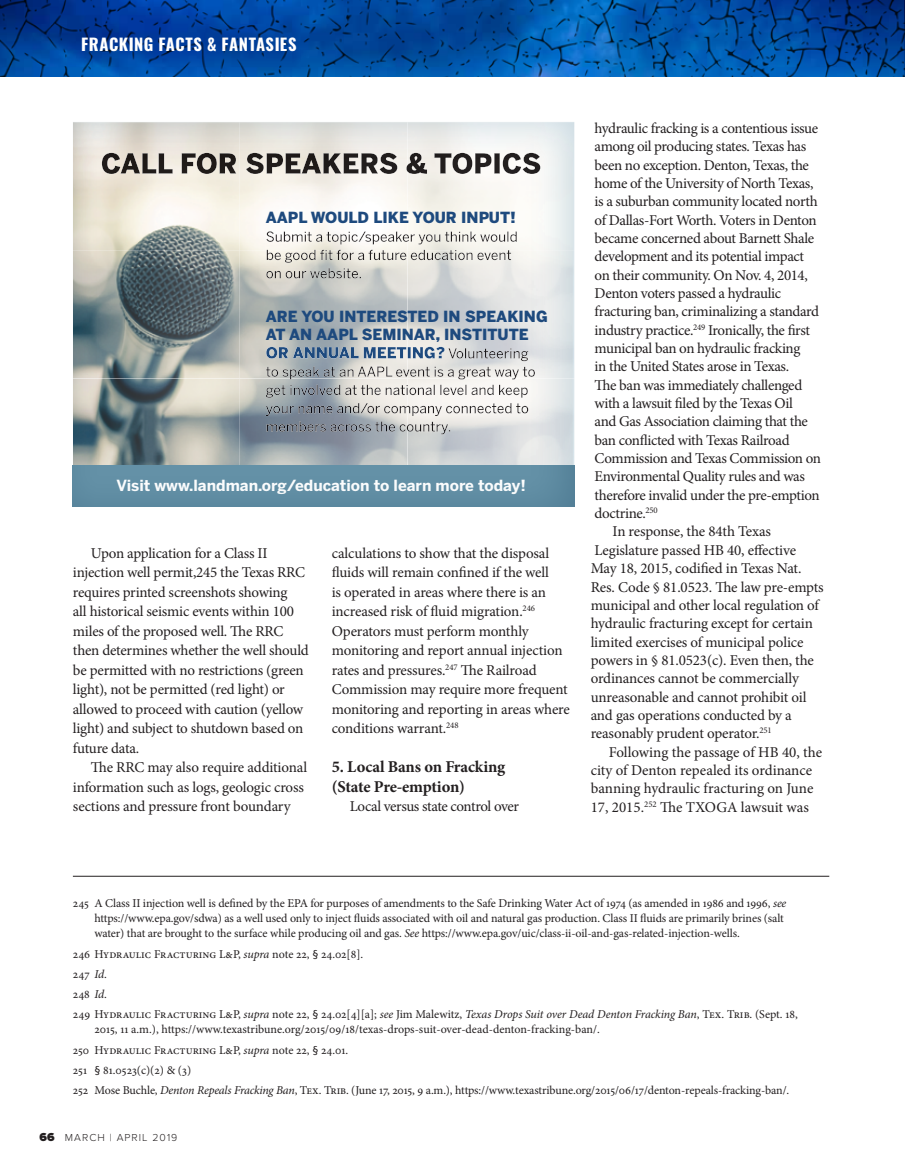
<style>
.page{position:relative;width:905px;height:1175px;background:#fff}
.page>*{position:absolute;margin:0;border:0;box-sizing:border-box;transform-origin:0 0}
.t1{font:700 16.5px/19.5px "Minion Pro";letter-spacing:-.015em;color:#231f20}
.t2{font:700 16.5px "Oswald";letter-spacing:.03em;color:#fff}
.t3{font:900 15.3px/18.3px "Benton Sans";color:#1e4a7e}
.t4{font:700 15.3px "Benton Sans";color:#fff}
.t5{font:15px/19.5px "Minion Pro";letter-spacing:-.02em;color:#231f20}
.t6{font:15px "Minion Pro";color:#231f20}
.t7{font:12px/20.2px "Minion Pro";letter-spacing:-.005em;color:#231f20}
.t8{font:300 10.5px "Proxima Nova";letter-spacing:.1em;color:#231f20}
.s1{font-style:italic}
.s2{font-family:"Calibri"}
.s3{font-weight:900;font-size:12px}
</style>
<div class="page">
<hr style="left:73px;top:876px;width:756px;height:1px;background:#231f20">
<div style="left:71px;top:121px;width:506px;height:388px;background:#6491a7;opacity:.35"></div>
<hr style="left:904px;top:0;width:1px;height:77px;background:#2864b0">
<img style="left:0;top:0;width:904px;height:77px">
<p class="t2" style="left:81px;top:36px;width:217px">FRACKING FACTS &amp; FANTASIES</p>
<p class="t3" style="left:266px;top:209px;width:251px">AAPL WOULD LIKE YOUR INPUT!</p>
<p class="t3" style="left:266px;top:307px;width:284px">ARE YOU INTERESTED IN SPEAKING<br>AT AN AAPL SEMINAR, INSTITUTE</p>
<p class="t4" style="left:116px;top:475px;width:411px">Visit www.landman.org/education to learn more today!</p>
<p class="t5" style="left:73px;top:543px;width:237px;text-indent:18px">Upon application for a Class II injection well permit,245 the Texas RRC requires printed screenshots showing<br>all historical seismic events within 100 miles of the proposed well. The RRC then determines whether the well should be permitted with no restrictions (green light), not be permitted (red light) or allowed to proceed with caution (yellow light) and subject to shutdown based on future data.</p>
<p class="t5" style="left:73px;top:757px;width:236px;text-indent:18px">The RRC may also require additional information such as logs, geologic cross sections and pressure front boundary</p>
<p class="t5" style="left:332px;top:543px;width:240px">calculations to show that the disposal fluids will remain confined if the well<br>is operated in areas where there is an increased risk of fluid migration.<sup>246<br></sup>Operators must perform monthly monitoring and report annual injection rates and pressures.<sup>247</sup> The Railroad Commission may require more frequent monitoring and reporting in areas where conditions warrant.<sup>248</sup></p>
<p class="t1" style="left:332px;top:757px;width:175px">5. Local Bans on Fracking (State Pre-emption)</p>
<p class="t5" style="left:350px;top:796px;width:171px">Local versus state control over</p>
<p class="t5" style="left:594px;top:119px;width:225px">hydraulic fracking is a contentious issue</p>
<p class="t5" style="left:594px;top:137px;width:213px">among oil producing states. Texas has</p>
<p class="t5" style="left:594px;top:155px;width:216px">been no exception. Denton, Texas, the</p>
<p class="t5" style="left:594px;top:174px;width:220px">home of the University of North Texas,</p>
<p class="t5" style="left:594px;top:192px;width:225px">is a suburban community located north</p>
<p class="t5" style="left:594px;top:210px;width:223px">of Dallas-Fort Worth. Voters in Denton</p>
<p class="t5" style="left:594px;top:229px;width:221px">became concerned about Barnett Shale</p>
<p class="t5" style="left:594px;top:247px;width:211px">development and its potential impact</p>
<p class="t5" style="left:594px;top:265px;width:215px">on their community. On Nov. 4, 2014,</p>
<p class="t5" style="left:594px;top:284px;width:188px">Denton voters passed a hydraulic</p>
<p class="t5" style="left:594px;top:302px;width:226px">fracturing ban, criminalizing a standard</p>
<p class="t5" style="left:594px;top:320px;width:217px">industry practice.<sup>249</sup> Ironically, the first</p>
<p class="t5" style="left:594px;top:339px;width:207px">municipal ban on hydraulic fracking</p>
<p class="t5" style="left:594px;top:357px;width:196px">in the United States arose in Texas.</p>
<p class="t5" style="left:594px;top:375px;width:209px">The ban was immediately challenged</p>
<p class="t5" style="left:594px;top:393px;width:200px">with a lawsuit filed by the Texas Oil</p>
<p class="t5" style="left:594px;top:412px;width:215px">and Gas Association claiming that the</p>
<p class="t5" style="left:594px;top:430px;width:196px">ban conflicted with Texas Railroad</p>
<p class="t5" style="left:594px;top:448px;width:228px">Commission and Texas Commission on</p>
<p class="t5" style="left:594px;top:467px;width:212px">Environmental Quality rules and was</p>
<p class="t5" style="left:594px;top:485px;width:226px">therefore invalid under the pre-emption</p>
<p class="t5" style="left:594px;top:503px;width:65px">doctrine.<sup>250</sup></p>
<p class="t5" style="left:612px;top:522px;width:160px">In response, the 84th Texas</p>
<p class="t5" style="left:594px;top:540px;width:203px">Legislature passed HB 40, effective</p>
<p class="t5" style="left:590px;top:558px;width:212px">May 18, 2015, codified in Texas Nat.</p>
<p class="t5" style="left:590px;top:577px;width:234px">Res. Code § 81.0523. The law pre-empts</p>
<p class="t5" style="left:590px;top:595px;width:231px">municipal and other local regulation of</p>
<p class="t5" style="left:590px;top:613px;width:224px">hydraulic fracturing except for certain</p>
<p class="t5" style="left:590px;top:632px;width:214px">limited exercises of municipal police</p>
<p class="t5" style="left:590px;top:650px;width:225px">powers in § 81.0523(c). Even then, the</p>
<p class="t5" style="left:590px;top:668px;width:210px">ordinances cannot be commercially</p>
<p class="t5" style="left:590px;top:687px;width:217px">unreasonable and cannot prohibit oil</p>
<p class="t5" style="left:590px;top:705px;width:203px">and gas operations conducted by a</p>
<p class="t5" style="left:590px;top:723px;width:183px">reasonably prudent operator.<sup>251</sup></p>
<p class="t6" style="left:608px;top:741px;width:215px">Following the passage of HB 40, the</p>
<p class="t5" style="left:590px;top:760px;width:223px">city of Denton repealed its ordinance</p>
<p class="t5" style="left:590px;top:778px;width:224px">banning hydraulic fracturing on June</p>
<p class="t6" style="left:590px;top:796px;width:220px">17, 2015.<sup>252</sup> The TXOGA lawsuit was</p>
<p class="t7" style="left:94px;top:896px;width:693px;line-height:15px;text-indent:-22px">245 A Class II injection well is defined by the EPA for purposes of amendments to the Safe Drinking Water Act of 1974 (as amended in 1986 and 1996, <span class="s1">see </span>https://www.epa.gov/sdwa) as a well used only to inject fluids associated with oil and natural gas production. Class II fluids are primarily brines (salt water) that are brought to the surface while producing oil and gas. <span class="s1">See</span> https://www.epa.gov/uic/class-ii-oil-and-gas-related-injection-wells.</p>
<p class="t7" style="left:73px;top:943px;width:726px">246 Hydraulic Fracturing L&amp;P, <span class="s1">supra</span> note 22, <span class="s2">§</span> 24.02[8].<br>247 <span class="s1">Id</span>.<br>248 <span class="s1">Id</span>.<br>249 Hydraulic Fracturing L&amp;P, <span class="s1">supra</span> note 22, <span class="s2">§</span> 24.02[4][a]; <span class="s1">see</span> Jim Malewitz, <span class="s1">Texas Drops Suit over Dead Denton Fracking Ban</span>, Tex. Trib. (Sept. 18,</p>
<p class="t7" style="left:73px;top:1019px;width:718px;text-indent:22px">2015, 11 a.m.), https://www.texastribune.org/2015/09/18/texas-drops-suit-over-dead-denton-fracking-ban/.<br>250 Hydraulic Fracturing L&amp;P, <span class="s1">supra</span> note 22, <span class="s2">§</span> 24.01.<br>251 <span class="s2">§</span> 81.0523(c)(2) &amp; (3)<br>252 Mose Buchle, <span class="s1">Denton Repeals Fracking Ban</span>, Tex. Trib. (June 17, 2015, 9 a.m.), https://www.texastribune.org/2015/06/17/denton-repeals-fracking-ban/.</p>
<p class="t8" style="left:39px;top:1131px;width:139px"><span class="s3">66</span> MARCH | APRIL 2019</p>
</div>
